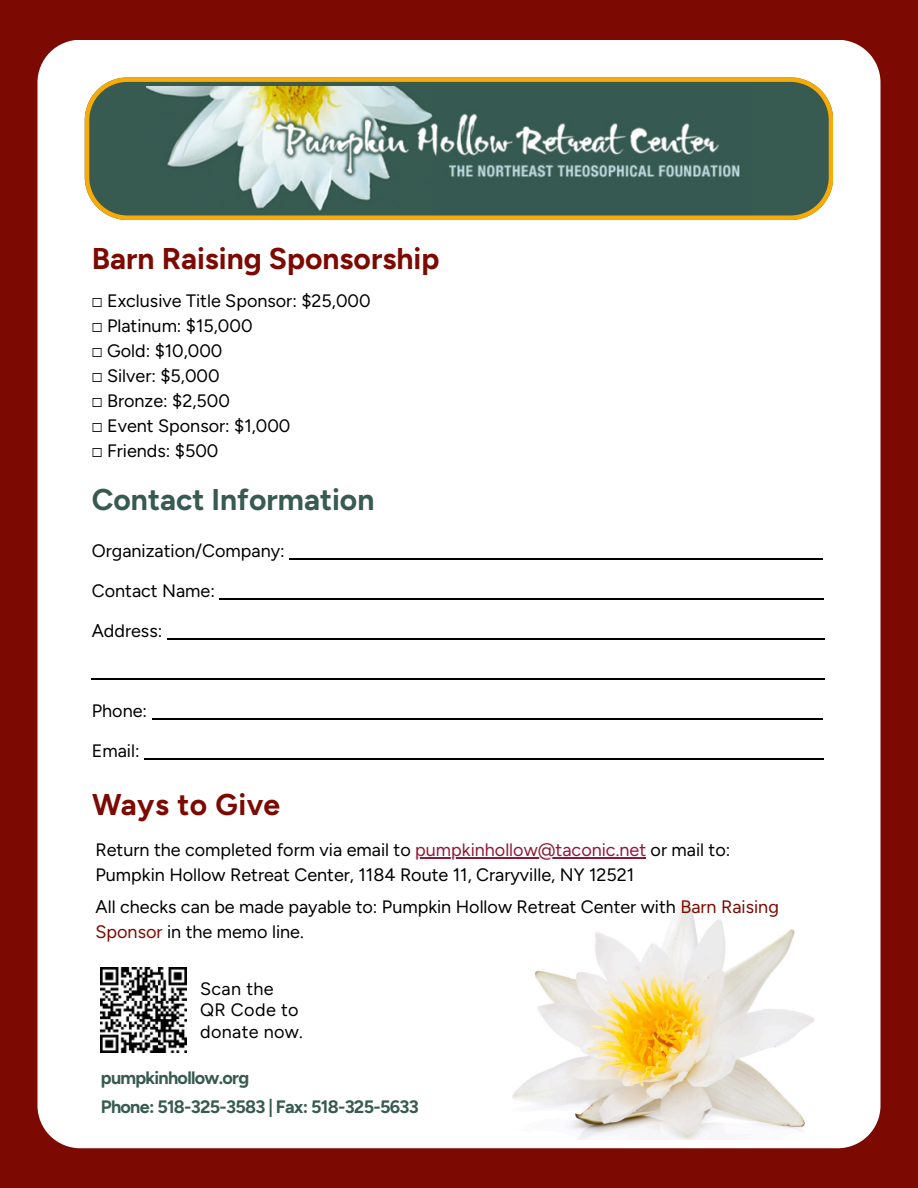
<style>
.page{position:relative;width:918px;height:1188px;background:#7c0a02}
.page>*{position:absolute;margin:0;border:0;box-sizing:border-box;transform-origin:0 0}
.t1{font:700 30px "Figtree";color:#7c0a02}
.t2{font:700 30px "Figtree";color:#375a51}
.t3{font:18px "Figtree";color:#000}
.t4{font:700 18px/28.2px "Figtree";letter-spacing:-.04em;color:#375a51}
.t5{font:18px "Figtree";letter-spacing:.02em;color:#000}
.s1{font-family:"Free Mono"}
.s2{color:#8f1935}
.s3{color:#7c0a02}
</style>
<div class="page">
<div style="left:37px;top:40px;width:844px;height:1108px;background:#fff"></div>
<svg style="left:85px;top:77px;width:748px;height:143px"></svg>
<img style="left:146px;top:87px;width:606px;height:124px">
<img style="left:482px;top:881px;width:366px;height:259px">
<img style="left:101px;top:967px;width:85px;height:86px">
<hr style="left:289px;top:558px;width:533px;height:1px;background:#000">
<hr style="left:219px;top:598px;width:605px;height:1px;background:#000">
<hr style="left:167px;top:638px;width:657px;height:1px;background:#000">
<hr style="left:92px;top:678px;width:733px;height:1px;background:#000">
<hr style="left:152px;top:718px;width:670px;height:1px;background:#000">
<hr style="left:144px;top:758px;width:680px;height:1px;background:#000">
<hr style="left:415px;top:857px;width:231px;height:2px;background:#8f1935">
<p class="t1" style="left:92px;top:240px;width:349px">Barn Raising Sponsorship</p>
<p class="t3" style="left:92px;top:290px;width:280px"><span class="s1">☐</span> Exclusive Title Sponsor: $25,000</p>
<p class="t3" style="left:92px;top:315px;width:162px"><span class="s1">☐</span> Platinum: $15,000</p>
<p class="t3" style="left:92px;top:340px;width:132px"><span class="s1">☐</span> Gold: $10,000</p>
<p class="t3" style="left:92px;top:365px;width:129px"><span class="s1">☐</span> Silver: $5,000</p>
<p class="t3" style="left:92px;top:390px;width:140px"><span class="s1">☐</span> Bronze: $2,500</p>
<h1 class="t3" style="left:92px;top:415px;width:200px"><span class="s1">☐</span> Event Sponsor: $1,000</h1>
<p class="t3" style="left:92px;top:440px;width:128px"><span class="s1">☐</span> Friends: $500</p>
<p class="t2" style="left:92px;top:482px;width:284px">Contact Information</p>
<p class="t3" style="left:92px;top:540px;width:194px">Organization/Company:</p>
<p class="t3" style="left:92px;top:580px;width:125px">Contact Name:</p>
<p class="t3" style="left:92px;top:620px;width:72px">Address:</p>
<p class="t3" style="left:92px;top:700px;width:57px">Phone:</p>
<h1 class="t3" style="left:92px;top:740px;width:49px">Email:</h1>
<h1 class="t1" style="left:92px;top:787px;width:190px">Ways to Give</h1>
<p class="t3" style="left:96px;top:839px;width:636px">Return the completed form via email to <span class="s2">pumpkinhollow@taconic.net</span> or mail to:</p>
<p class="t3" style="left:96px;top:864px;width:540px">Pumpkin Hollow Retreat Center, 1184 Route 11, Craryville, NY 12521</p>
<p class="t3" style="left:96px;top:895px;width:685px">All checks can be made payable to: Pumpkin Hollow Retreat Center with <span class="s3">Barn Raising</span></p>
<p class="t3" style="left:96px;top:921px;width:210px"><span class="s3">Sponsor</span> in the memo line.</p>
<p class="t3" style="left:200px;top:978px;width:75px">Scan the</p>
<p class="t3" style="left:200px;top:999px;width:100px">QR Code to</p>
<h2 class="t5" style="left:200px;top:1021px;width:104px">donate now.</h2>
<p class="t4" style="left:101px;top:1064px;width:319px">pumpkinhollow.org<br>Phone: 518-325-3583 | Fax: 518-325-5633</p>
</div>
